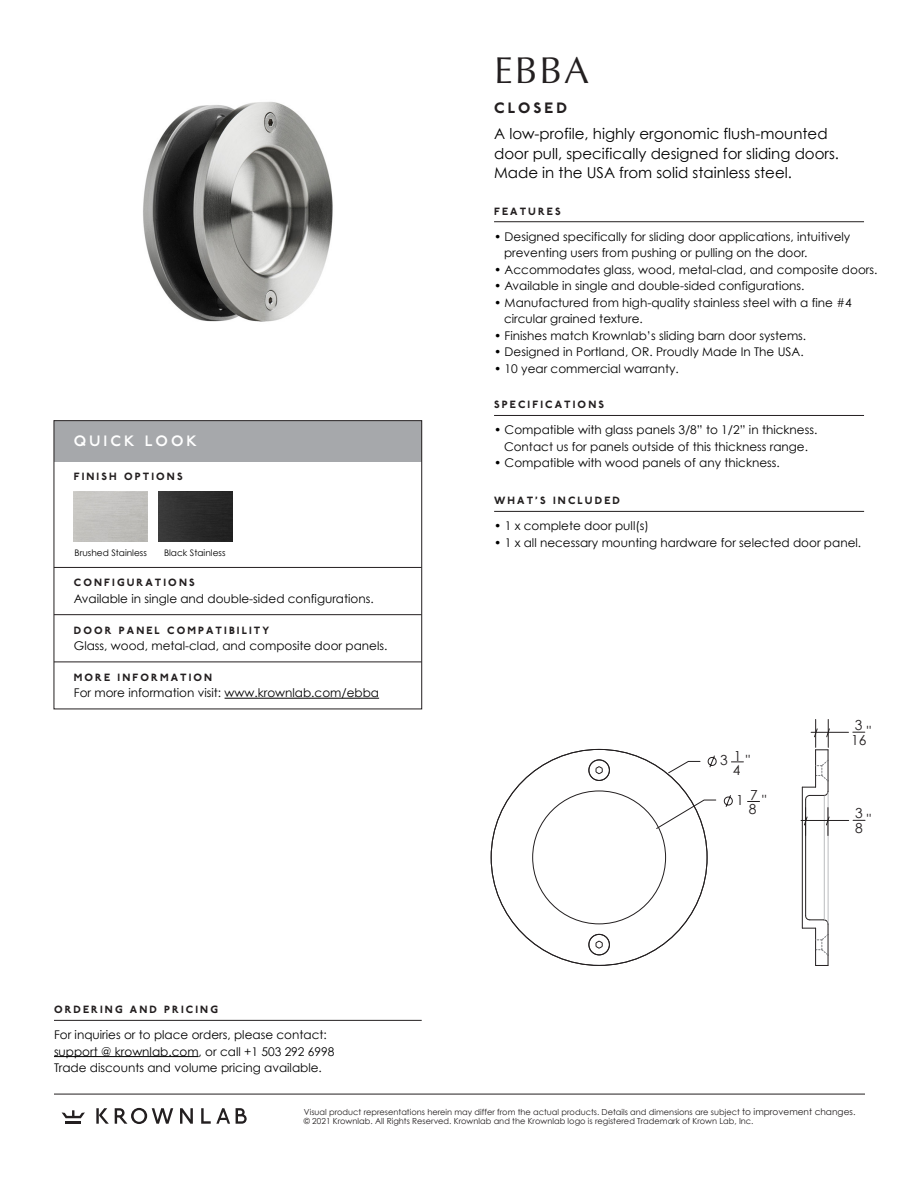
<style>
.page{position:relative;width:918px;height:1188px;background:#fff}
.page>*{position:absolute;margin:0;border:0;box-sizing:border-box;transform-origin:0 0}
.t1{font:37.5px "Optima";color:#231f20}
.t2{font:15px/19.5px "Century Gothic";color:#000}
.t3{font:600 15px "P22 Underground Pro";letter-spacing:.2em;color:#fff}
.t4{font:800 15px "P22 Underground Pro";letter-spacing:.2em;color:#231f20}
.t5{font:13.8px/11.7px "Century Gothic";color:#231f20;text-align:right}
.t6{font:12px/16.5px "Century Gothic";color:#000}
.t7{font:800 10.5px "P22 Underground Pro";letter-spacing:.2em;color:#231f20}
.t8{font:800 10.5px "P22 Underground Pro";letter-spacing:.2em;color:#221f1f}
.t9{font:9px "Century Gothic";color:#000}
.t10{font:8.25px/9px "Century Gothic";color:#231f20}
.s1{font-size:9px}
</style>
<div class="page">
<hr style="left:54px;top:1094px;width:811px;height:1px;background:#231f20">
<hr style="left:66px;top:1121px;width:15px;height:3px;background:#231f20">
<svg style="left:62px;top:1110px;width:23px;height:8px"></svg>
<svg style="left:180px;top:1108px;width:13px;height:16px"></svg>
<svg style="left:236px;top:1108px;width:11px;height:16px"></svg>
<svg style="left:115px;top:1108px;width:58px;height:16px"></svg>
<svg style="left:96px;top:1108px;width:13px;height:16px"></svg>
<svg style="left:201px;top:1108px;width:29px;height:16px"></svg>
<hr style="left:54px;top:1056px;width:145px;height:1px;background:#000">
<hr style="left:54px;top:1020px;width:368px;height:1px;background:#231f20">
<img style="left:143px;top:102px;width:190px;height:220px">
<svg style="left:708px;top:755px;width:9px;height:13px"></svg>
<svg style="left:668px;top:761px;width:33px;height:13px"></svg>
<svg style="left:596px;top:941px;width:7px;height:8px"></svg>
<svg style="left:596px;top:766px;width:7px;height:8px"></svg>
<div style="left:589px;top:934px;width:21px;height:21px;border:1px solid #231f20;border-radius:50%"></div>
<div style="left:589px;top:760px;width:21px;height:21px;border:1px solid #231f20;border-radius:50%"></div>
<svg style="left:731px;top:762px;width:12px;height:1px"></svg>
<svg style="left:724px;top:795px;width:9px;height:12px"></svg>
<svg style="left:656px;top:799px;width:61px;height:31px"></svg>
<svg style="left:748px;top:801px;width:12px;height:1px"></svg>
<hr style="left:811px;top:732px;width:38px;height:1px;background:#231f20">
<svg style="left:853px;top:732px;width:12px;height:1px"></svg>
<hr style="left:802px;top:787px;width:1px;height:141px;background:#231f20">
<hr style="left:805px;top:800px;width:1px;height:116px;background:#231f20">
<svg style="left:802px;top:719px;width:28px;height:81px"></svg>
<svg style="left:802px;top:915px;width:27px;height:51px"></svg>
<svg style="left:853px;top:820px;width:12px;height:1px"></svg>
<svg style="left:804px;top:808px;width:4px;height:28px"></svg>
<hr style="left:828px;top:793px;width:1px;height:130px;background:#bbbdbf">
<hr style="left:824px;top:796px;width:1px;height:124px;background:#bbbdbf">
<hr style="left:801px;top:820px;width:48px;height:1px;background:#231f20">
<svg style="left:826px;top:808px;width:4px;height:28px"></svg>
<hr style="left:494px;top:415px;width:370px;height:1px;background:#231f20">
<hr style="left:494px;top:511px;width:370px;height:1px;background:#221f1f">
<hr style="left:494px;top:221px;width:370px;height:1px;background:#231f20">
<img style="left:159px;top:492px;width:73px;height:50px">
<div style="left:54px;top:421px;width:368px;height:41px;background:#a6a8ab"></div>
<hr style="left:225px;top:698px;width:154px;height:1px;background:#000">
<div style="left:54px;top:420px;width:368px;height:289px;border:1px solid #231f20"></div>
<hr style="left:54px;top:614px;width:368px;height:1px;background:#231f20">
<hr style="left:54px;top:567px;width:368px;height:1px;background:#231f20">
<hr style="left:54px;top:662px;width:368px;height:1px;background:#231f20">
<h1 class="t1" style="left:494px;top:48px;width:97px">EBBA</h1>
<p class="t4" style="left:494px;top:96px;width:74px">CLOSED</p>
<p class="t2" style="left:494px;top:124px;width:347px">A low-profile, highly ergonomic flush-mounted door pull, specifically designed for sliding doors.<br>Made in the USA from solid stainless steel.</p>
<p class="t3" style="left:74px;top:430px;width:125px">QUICK LOOK</p>
<p class="t7" style="left:74px;top:469px;width:110px">FINISH OPTIONS</p>
<p class="t9" style="left:75px;top:546px;width:74px">Brushed Stainless</p>
<p class="t9" style="left:164px;top:546px;width:63px">Black Stainless</p>
<p class="t7" style="left:74px;top:575px;width:122px">CONFIGURATIONS</p>
<p class="t6" style="left:74px;top:590px;width:301px">Available in single and double-sided configurations.</p>
<p class="t7" style="left:74px;top:622px;width:197px">DOOR PANEL COMPATIBILITY</p>
<p class="t6" style="left:74px;top:637px;width:315px">Glass, wood, metal-clad, and composite door panels.</p>
<p class="t7" style="left:74px;top:669px;width:140px">MORE INFORMATION</p>
<p class="t6" style="left:74px;top:685px;width:307px">For more information visit: www.krownlab.com/ebba</p>
<p class="t7" style="left:54px;top:1002px;width:165px">ORDERING AND PRICING</p>
<p class="t6" style="left:54px;top:1026px;width:282px">For inquiries or to place orders, please contact: support @ krownlab.com, or call +1 503 292 6998<br>Trade discounts and volume pricing available.</p>
<p class="t7" style="left:494px;top:203px;width:68px">FEATURES</p>
<p class="t6" style="left:504px;top:228px;width:348px;text-indent:-10px">• Designed specifically for sliding door applications, intuitively preventing users from pushing or pulling on the door.</p>
<p class="t6" style="left:494px;top:261px;width:385px">• Accommodates glass, wood, metal-clad, and composite doors.</p>
<p class="t6" style="left:494px;top:277px;width:312px">• Available in single and double-sided configurations.</p>
<p class="t6" style="left:504px;top:294px;width:349px;text-indent:-10px">• Manufactured from high-quality stainless steel with a fine #4 circular grained texture.</p>
<p class="t6" style="left:494px;top:327px;width:314px">• Finishes match Krownlab’s sliding barn door systems.</p>
<p class="t6" style="left:494px;top:343px;width:311px">• Designed in Portland, OR. Proudly Made In The USA.</p>
<p class="t6" style="left:494px;top:360px;width:186px">• 10 year commercial warranty.</p>
<p class="t7" style="left:494px;top:397px;width:112px">SPECIFICATIONS</p>
<p class="t6" style="left:494px;top:422px;width:325px;text-align:center">• Compatible with glass panels 3/8” to 1/2” in thickness.<br>Contact us for panels outside of this thickness range.</p>
<p class="t6" style="left:494px;top:455px;width:287px">• Compatible with wood panels of any thickness.</p>
<p class="t8" style="left:494px;top:493px;width:127px">WHAT’S INCLUDED</p>
<p class="t6" style="left:494px;top:517px;width:156px">• 1 x complete door pull(s)</p>
<p class="t6" style="left:494px;top:534px;width:369px">• 1 x all necessary mounting hardware for selected door panel.</p>
<p class="t5" style="left:720px;top:752px;width:23px">3 1<br>4</p>
<p class="t5" style="left:746px;top:754px;width:6px">"</p>
<p class="t5" style="left:736px;top:791px;width:23px">1 7<br>8</p>
<p class="t5" style="left:762px;top:794px;width:6px">"</p>
<p class="t5" style="left:851px;top:717px;width:17px;line-height:15.5px;text-align:left">3<br>16</p>
<p class="t5" style="left:867px;top:725px;width:6px">"</p>
<p class="t5" style="left:855px;top:805px;width:9px;line-height:15.5px;text-align:left">3<br>8</p>
<p class="t5" style="left:867px;top:813px;width:6px">"</p>
<p class="t10" style="left:304px;top:1107px;width:553px">Visual product representations herein may differ from the actual products. Details and dimensions are subject <span class="s1">to improvement changes. </span>© 2021 Krownlab. All Rights Reserved. Krownlab and the Krownlab logo is registered Trademark of Krown Lab, Inc.</p>
</div>
